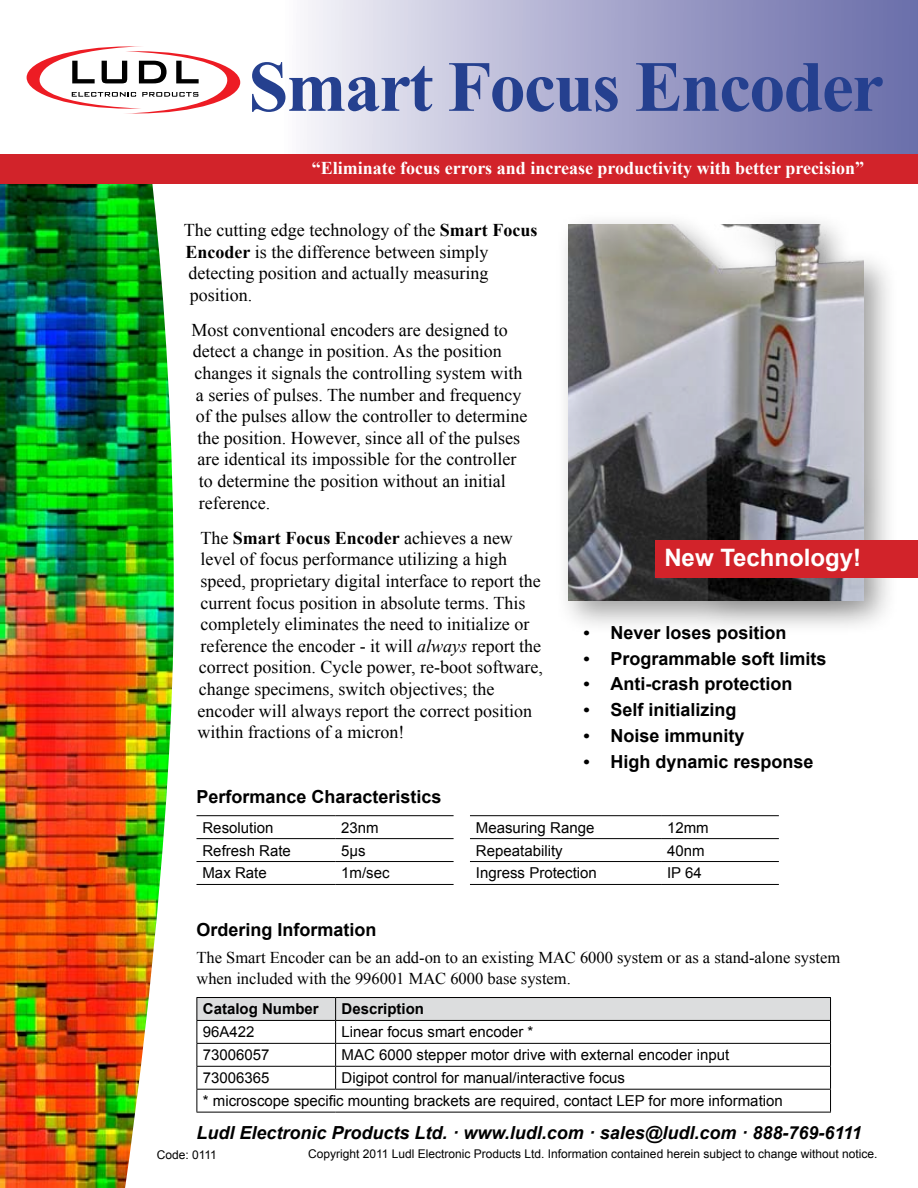
<style>
.page{position:relative;width:918px;height:1188px;background:#fff}
.page>*{position:absolute;margin:0;border:0;box-sizing:border-box;transform-origin:0 0}
.t1{font:700 72px "Times New Roman";letter-spacing:-.025em;color:#25408f}
.t2{font:700 24px "Arial";color:#fff}
.t3{font:18px/21.6px "Times New Roman";color:#000}
.t4{font:700 18px "Arial";color:#000}
.t5{font:italic 700 18px "Arial";color:#000}
.t6{font:700 18px "Times New Roman";color:#fff}
.t7{font:16.5px/21.6px "Times New Roman";color:#000}
.t8{font:15px/23px "Arial";color:#000}
.t9{font:700 15px "Arial";color:#000}
.t10{font:12px "Arial";color:#000}
.s1{font-weight:700}
.s2{font-style:italic}
.s3{font-family:"Times New Roman"}
</style>
<div class="page">
<img style="left:0;top:184px;width:174px;height:1004px">
<svg style="left:0;top:0;width:918px;height:155px"></svg>
<div style="left:554px;top:210px;width:344px;height:425px;background:#000;opacity:.48"></div>
<img style="left:568px;top:224px;width:296px;height:377px">
<div style="left:656px;top:540px;width:262px;height:38px;background:#d2232a"></div>
<div style="left:0;top:155px;width:918px;height:29px;background:#d2232a"></div>
<svg style="left:27px;top:42px;width:213px;height:75px"></svg>
<hr style="left:196px;top:1112px;width:140px;height:1px;background:#000">
<hr style="left:336px;top:1112px;width:495px;height:1px;background:#000">
<hr style="left:196px;top:997px;width:140px;height:1px;background:#000">
<hr style="left:336px;top:997px;width:495px;height:1px;background:#000">
<svg style="left:196px;top:998px;width:635px;height:114px"></svg>
<hr style="left:196px;top:1020px;width:140px;height:1px;background:#000">
<hr style="left:336px;top:1020px;width:495px;height:1px;background:#000">
<hr style="left:196px;top:815px;width:139px;height:1px;background:#000">
<hr style="left:335px;top:815px;width:119px;height:1px;background:#000">
<hr style="left:196px;top:838px;width:139px;height:1px;background:#000">
<hr style="left:335px;top:838px;width:119px;height:1px;background:#000">
<hr style="left:196px;top:861px;width:139px;height:1px;background:#000">
<hr style="left:335px;top:861px;width:119px;height:1px;background:#000">
<hr style="left:196px;top:884px;width:139px;height:1px;background:#000">
<hr style="left:335px;top:884px;width:119px;height:1px;background:#000">
<hr style="left:470px;top:815px;width:191px;height:1px;background:#000">
<hr style="left:661px;top:815px;width:118px;height:1px;background:#000">
<hr style="left:470px;top:838px;width:191px;height:1px;background:#000">
<hr style="left:661px;top:838px;width:118px;height:1px;background:#000">
<hr style="left:470px;top:861px;width:191px;height:1px;background:#000">
<hr style="left:661px;top:861px;width:118px;height:1px;background:#000">
<hr style="left:470px;top:884px;width:191px;height:1px;background:#000">
<hr style="left:661px;top:884px;width:118px;height:1px;background:#000">
<h1 class="t1" style="left:248px;top:37px;width:637px">Smart Focus Encoder</h1>
<p class="t6" style="left:312px;top:156px;width:554px">“Eliminate focus errors and increase productivity with better precision”</p>
<p class="t3" style="left:184px;top:219px;width:355px">The cutting edge technology of the <span class="s1">Smart Focus Encoder</span> is the difference between simply detecting position and actually measuring position.</p>
<p class="t3" style="left:191px;top:319px;width:318px">Most conventional encoders are designed to</p>
<p class="t3" style="left:193px;top:340px;width:310px">detect a change in position. As the position</p>
<p class="t3" style="left:194px;top:362px;width:329px">changes it signals the controlling system with</p>
<p class="t3" style="left:196px;top:384px;width:327px">a series of pulses. The number and frequency</p>
<p class="t3" style="left:196px;top:405px;width:333px">of the pulses allow the controller to determine</p>
<p class="t3" style="left:197px;top:427px;width:324px">the position. However, since all of the pulses</p>
<p class="t3" style="left:197px;top:448px;width:320px">are identical its impossible for the controller</p>
<p class="t3" style="left:199px;top:470px;width:309px">to determine the position without an initial</p>
<p class="t3" style="left:199px;top:492px;width:73px">reference.</p>
<p class="t3" style="left:197px;top:527px;width:347px">The <span class="s1">Smart Focus Encoder</span> achieves a new level of focus performance utilizing a high speed, proprietary digital interface to report the current focus position in absolute terms. This completely eliminates the need to initialize or reference the encoder - it will <span class="s2">always</span> report the correct position. Cycle power, re-boot software, change specimens, switch objectives; the encoder will always report the correct position within fractions of a micron!</p>
<h2 class="t2" style="left:664px;top:542px;width:198px">New Technology!</h2>
<p class="t4" style="left:584px;top:620px;width:205px"><span class="s3">•</span> Never loses position</p>
<p class="t4" style="left:584px;top:646px;width:245px"><span class="s3">•</span> Programmable soft limits</p>
<p class="t4" style="left:584px;top:672px;width:211px"><span class="s3">•</span> Anti-crash protection</p>
<p class="t4" style="left:584px;top:698px;width:155px"><span class="s3">•</span> Self initializing</p>
<p class="t4" style="left:584px;top:724px;width:163px"><span class="s3">•</span> Noise immunity</p>
<p class="t4" style="left:584px;top:750px;width:232px"><span class="s3">•</span> High dynamic response</p>
<p class="t4" style="left:196px;top:784px;width:247px">Performance Characteristics</p>
<p class="t8" style="left:202px;top:816px;width:72px">Resolution</p>
<p class="t8" style="left:341px;top:816px;width:39px">23nm</p>
<p class="t8" style="left:476px;top:816px;width:120px">Measuring Range</p>
<p class="t8" style="left:667px;top:816px;width:43px">12mm</p>
<p class="t8" style="left:202px;top:839px;width:90px">Refresh Rate</p>
<p class="t8" style="left:341px;top:839px;width:26px">5µs</p>
<p class="t8" style="left:476px;top:839px;width:88px">Repeatability</p>
<p class="t8" style="left:667px;top:839px;width:39px">40nm</p>
<p class="t8" style="left:202px;top:862px;width:66px">Max Rate</p>
<p class="t8" style="left:341px;top:862px;width:50px">1m/sec</p>
<p class="t8" style="left:476px;top:862px;width:122px">Ingress Protection</p>
<p class="t8" style="left:667px;top:862px;width:36px">IP 64</p>
<p class="t4" style="left:196px;top:918px;width:182px">Ordering Information</p>
<p class="t7" style="left:196px;top:946px;width:645px">The Smart Encoder can be an add-on to an existing MAC 6000 system or as a stand-alone system when included with the 996001 MAC 6000 base system.</p>
<p class="t9" style="left:203px;top:999px;width:117px">Catalog Number</p>
<p class="t9" style="left:342px;top:999px;width:84px">Description</p>
<p class="t8" style="left:203px;top:1021px;width:53px">96A422</p>
<p class="t8" style="left:342px;top:1021px;width:193px">Linear focus smart encoder *</p>
<p class="t8" style="left:203px;top:1044px;width:68px">73006057</p>
<p class="t8" style="left:342px;top:1044px;width:389px">MAC 6000 stepper motor drive with external encoder input</p>
<p class="t8" style="left:203px;top:1067px;width:68px">73006365</p>
<p class="t8" style="left:203px;top:1067px;width:581px;text-indent:139px">Digipot control for manual/interactive focus<br>* microscope specific mounting brackets are required, contact LEP for more information</p>
<p class="t5" style="left:196px;top:1121px;width:667px">Ludl Electronic Products Ltd. · www.ludl.com · sales@ludl.com · 888-769-6111</p>
<p class="t10" style="left:157px;top:1147px;width:62px">Code: 0111</p>
<p class="t10" style="left:308px;top:1146px;width:571px">Copyright 2011 Ludl Electronic Products Ltd. Information contained herein subject to change without notice.</p>
</div>
